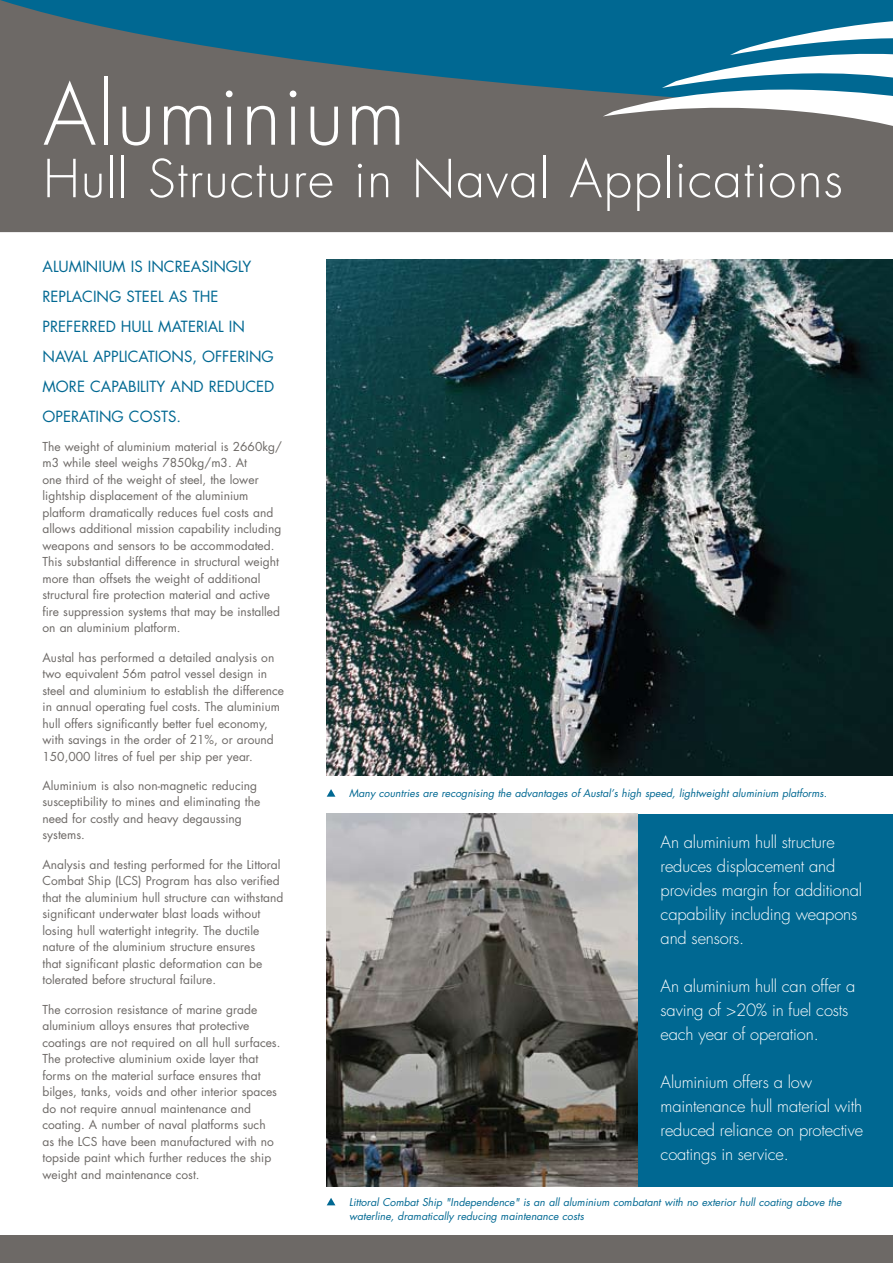
<style>
.page{position:relative;width:893px;height:1263px;background:#fff}
.page>*{position:absolute;margin:0;border:0;box-sizing:border-box;transform-origin:0 0}
.t1{font:300 82.5px "Futura";color:#fff}
.t2{font:300 51px "Futura";letter-spacing:.025em;color:#fff}
.t3{font:300 16.5px/24px "Futura";letter-spacing:-.01em;color:#fff}
.t4{font:15px/30px "Futura";color:#006892}
.t5{font:12px/16.5px "Futura";color:#6d6966}
.t6{font:italic 10.5px/13.5px "Futura";color:#006892}
</style>
<div class="page">
<img style="left:326px;top:259px;width:567px;height:517px">
<svg style="left:0;top:0;width:893px;height:232px;background:#54686f"></svg>
<div style="left:637px;top:814px;width:256px;height:372px;background:#006892"></div>
<img style="left:326px;top:814px;width:312px;height:372px">
<svg style="left:327px;top:1198px;width:8px;height:7px"></svg>
<svg style="left:327px;top:789px;width:8px;height:8px"></svg>
<svg style="left:603px;top:20px;width:290px;height:114px"></svg>
<div style="left:0;top:1235px;width:893px;height:28px;background:#6d6966"></div>
<h1 class="t1" style="left:43px;top:62px;width:364px">Aluminium</h1>
<h2 class="t2" style="left:43px;top:146px;width:801px">H ull Structure in Naval Applications</h2>
<p class="t4" style="left:43px;top:251px;width:36px">Alumini</p>
<p class="t4" style="left:102px;top:251px;width:91px">um is increasing</p>
<p class="t4" style="left:238px;top:251px;width:15px">ly</p>
<p class="t4" style="left:43px;top:281px;width:61px">replacing</p>
<p class="t4" style="left:43px;top:281px;width:160px;text-indent:84px">Steel asthe prefe rred h ull mate</p>
<p class="t4" style="left:196px;top:311px;width:41px">rial in</p>
<p class="t4" style="left:43px;top:341px;width:106px">naval applications</p>
<p class="t4" style="left:192px;top:341px;width:20px">, offe</p>
<p class="t4" style="left:43px;top:341px;width:233px;text-indent:195px">ring more capabi lity an d reduced operating</p>
<p class="t4" style="left:129px;top:401px;width:21px">costs</p>
<p class="t4" style="left:176px;top:401px;width:6px">.</p>
<p class="t5" style="left:43px;top:438px;width:241px">The weight of aluminium material is 2660kg/ m3 while steel weighs 7850kg/m3. At<br>one third of the weight of steel, the lower lightship displacement of the aluminium platform dramatically reduces fuel costs and allows additional mission capability including weapons and sensors to be accommodated.<br>This substantial difference in structural weight more than offsets the weight of additional structural fire protection material and active fire suppression systems that may be installed on an aluminium platform.</p>
<p class="t5" style="left:43px;top:649px;width:243px">Austal has performed a detailed analysis on two equivalent 56m patrol vessel design in steel and aluminium to establish the difference in annual operating fuel costs. The aluminium hull offers significantly better fuel economy, with savings in the order of 21%, or around 150,000 litres of fuel per ship per year.</p>
<p class="t5" style="left:43px;top:777px;width:219px">Aluminium is also non-magnetic reducing susceptibility to mines and eliminating the need for costly and heavy degaussing systems.</p>
<p class="t5" style="left:43px;top:856px;width:242px">Analysis and testing performed for the Littoral Combat Ship (LCS) Program has also verified that the aluminium hull structure can withstand significant underwater blast loads without losing hull watertight integrity. The ductile nature of the aluminium structure ensures<br>that significant plastic deformation can be tolerated before structural failure.</p>
<p class="t5" style="left:43px;top:1001px;width:239px">The corrosion resistance of marine grade aluminium alloys ensures that protective coatings are not required on all hull surfaces.<br>The protective aluminium oxide layer that forms on the material surface ensures that bilges, tanks, voids and other interior spaces do not require annual maintenance and coating. A number of naval platforms such<br>as the LCS have been manufactured with no topside paint which further reduces the ship weight and maintenance cost.</p>
<p class="t6" style="left:349px;top:787px;width:479px">Many countries are recognising the advantages of Austal’s high speed, lightweight aluminium platforms.</p>
<h3 class="t3" style="left:661px;top:830px;width:203px">An aluminium hull structure reduces displacement and provides margin for additional capability including weapons and sensors.</h3>
<h3 class="t3" style="left:661px;top:974px;width:196px">An aluminium hull can offer a saving of &gt;20% in fuel costs each year of operation.</h3>
<h3 class="t3" style="left:661px;top:1070px;width:204px">Aluminium offers a low maintenance hull material with reduced reliance on protective coatings in service.</h3>
<p class="t6" style="left:349px;top:1195px;width:494px">Littoral Combat Ship "Independence" is an all aluminium combatant with no exterior hull coating above the waterline, dramatically reducing maintenance costs</p>
</div>
